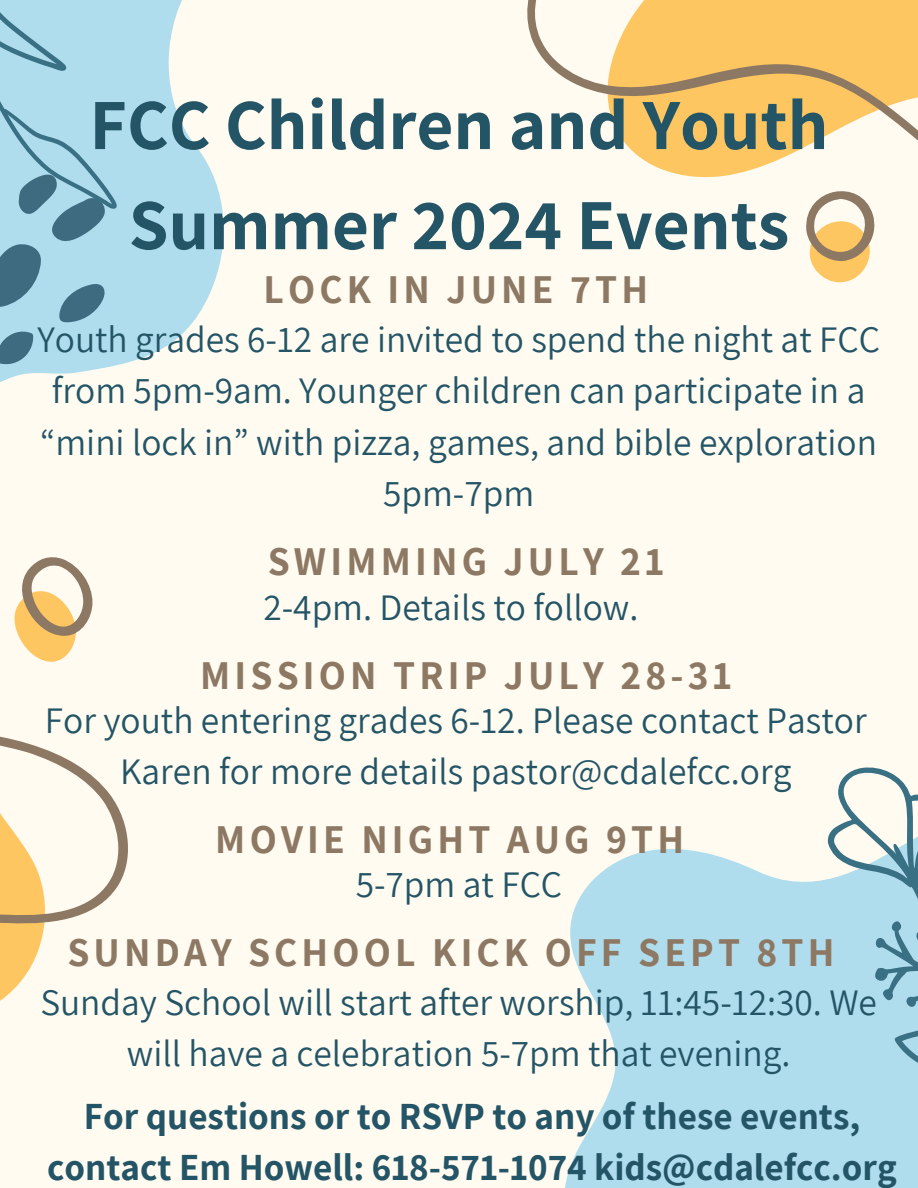
<style>
.page{position:relative;width:918px;height:1188px;background:#fffbf0}
.page>*{position:absolute;margin:0;border:0;box-sizing:border-box;transform-origin:0 0}
.t1{font:700 72px/100.2px "Assistant";color:#245566;text-align:center}
.t2{font:700 39.9px "Assistant";letter-spacing:.105em;color:#8d7863}
.t3{font:37.35px/51.3px "Assistant";color:#245566;text-align:center}
.t4{font:700 37.35px/51.8px "Assistant";color:#245566;text-align:center}
</style>
<div class="page">
<svg style="left:0;top:557px;width:128px;height:444px"></svg>
<svg style="left:811px;top:261px;width:57px;height:22px"></svg>
<svg style="left:527px;top:0;width:391px;height:261px"></svg>
<svg style="left:0;top:139px;width:224px;height:243px;fill:#afdded"></svg>
<svg style="left:0;top:286px;width:106px;height:78px"></svg>
<svg style="left:565px;top:849px;width:208px;height:339px;fill:#afdded"></svg>
<svg style="left:773px;top:767px;width:145px;height:421px;fill:#afdded"></svg>
<svg style="left:0;top:0;width:191px;height:286px;fill:#afdded"></svg>
<p class="t1" style="left:90px;top:73px;width:740px">FCC Children and Youth<br>Summer 2024 Events</p>
<p class="t2" style="left:264px;top:262px;width:386px">LOCK IN JUNE 7TH</p>
<p class="t3" style="left:37px;top:313px;width:844px">Youth grades 6-12 are invited to spend the night at FCC from 5pm-9am. Younger children can participate in a “mini lock in” with pizza, games, and bible exploration 5pm-7pm</p>
<h1 class="t2" style="left:268px;top:535px;width:398px">SWIMMING JULY 21</h1>
<h2 class="t3" style="left:263px;top:580px;width:377px">2-4pm. Details to follow.</h2>
<p class="t2" style="left:200px;top:648px;width:533px">MISSION TRIP JULY 28-31</p>
<h2 class="t3" style="left:45px;top:693px;width:823px">For youth entering grades 6-12. Please contact Pastor<br>Karen for more details pastor@cdalefcc.org</h2>
<p class="t2" style="left:215px;top:812px;width:470px">MOVIE NIGHT AUG 9TH</p>
<p class="t3" style="left:356px;top:858px;width:208px">5-7pm at FCC</p>
<p class="t2" style="left:67px;top:926px;width:769px">SUNDAY SCHOOL KICK OFF SEPT 8TH</p>
<h2 class="t3" style="left:40px;top:976px;width:838px">Sunday School will start after worship, 11:45-12:30. We will have a celebration 5-7pm that evening.</h2>
<p class="t4" style="left:47px;top:1089px;width:851px">For questions or to RSVP to any of these events, contact Em Howell: 618-571-1074 kids@cdalefcc.org</p>
</div>
